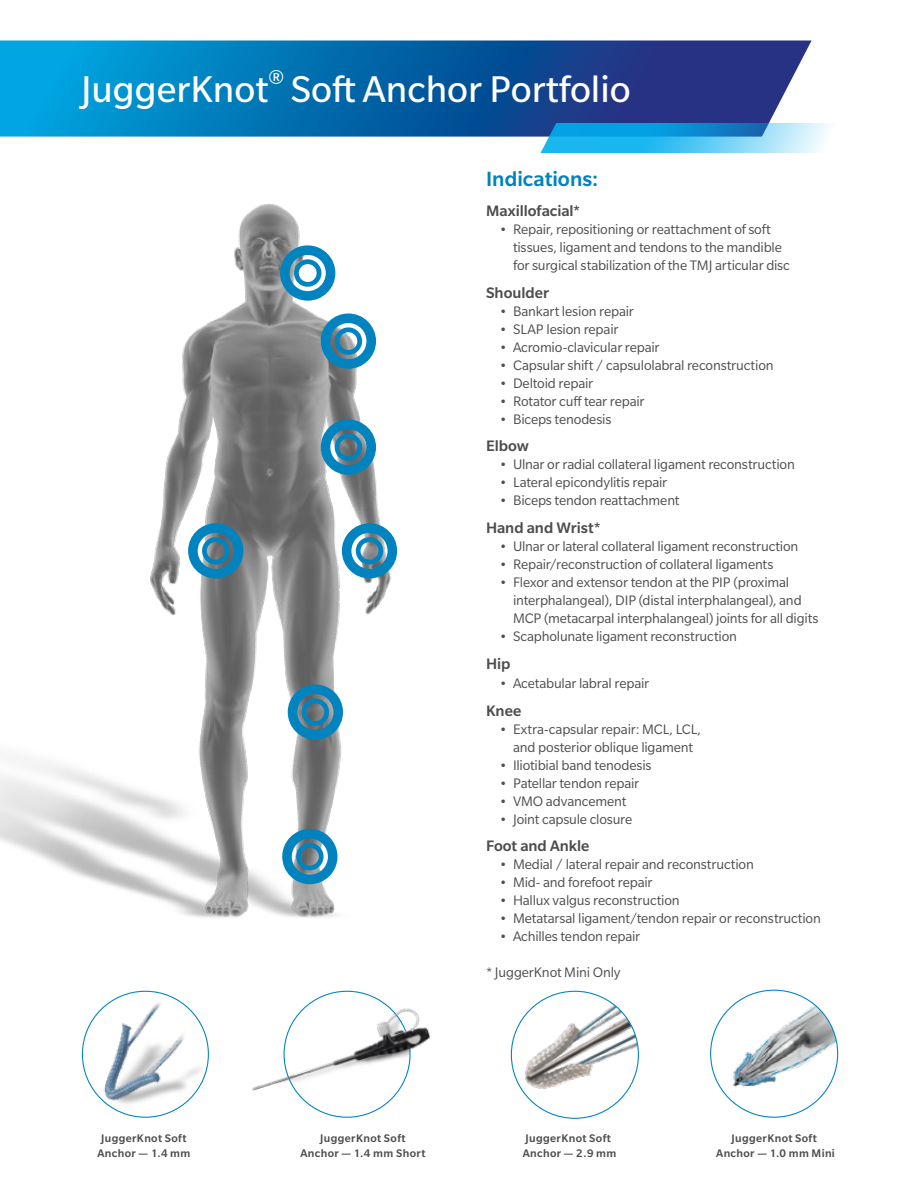
<style>
.page{position:relative;width:918px;height:1188px;background:#fff}
.page>*{position:absolute;margin:0;border:0;box-sizing:border-box;transform-origin:0 0}
.t1{font:40.5px "Slate Pro";color:#fff}
.t2{font:500 22.5px "Slate Pro";color:#0083bf}
.t3{font:500 16.5px "Slate Pro";color:#4d4d4f}
.t4{font:15px/18px "Slate Pro";letter-spacing:-.01em;color:#4d4d4f}
.t5{font:500 12px/15px "Slate Pro";letter-spacing:.03em;color:#4d4d4f;text-align:center}
</style>
<div class="page">
<img style="left:0;top:203px;width:398px;height:715px">
<div style="left:282px;top:829px;width:55px;height:55px;border:10px solid #0083bf;border-radius:50%"></div>
<div style="left:296px;top:843px;width:28px;height:27px;border:5px solid #0083bf;border-radius:50%"></div>
<div style="left:288px;top:685px;width:55px;height:55px;border:10px solid #0083bf;border-radius:50%"></div>
<div style="left:302px;top:698px;width:27px;height:28px;border:5px solid #0083bf;border-radius:50%"></div>
<div style="left:188px;top:523px;width:55px;height:55px;border:10px solid #0083bf;border-radius:50%"></div>
<div style="left:202px;top:537px;width:27px;height:28px;border:5px solid #0083bf;border-radius:50%"></div>
<div style="left:342px;top:523px;width:55px;height:55px;border:10px solid #0083bf;border-radius:50%"></div>
<div style="left:356px;top:537px;width:27px;height:28px;border:5px solid #0083bf;border-radius:50%"></div>
<div style="left:321px;top:420px;width:55px;height:55px;border:10px solid #0083bf;border-radius:50%"></div>
<div style="left:335px;top:434px;width:27px;height:27px;border:5px solid #0083bf;border-radius:50%"></div>
<div style="left:321px;top:313px;width:55px;height:56px;border:10px solid #0083bf;border-radius:50%"></div>
<div style="left:335px;top:327px;width:27px;height:28px;border:5px solid #0083bf;border-radius:50%"></div>
<img style="left:252px;top:993px;width:179px;height:122px">
<img style="left:511px;top:991px;width:127px;height:127px;border-radius:64px">
<svg style="left:0;top:40px;width:812px;height:97px;background:#1269ab"></svg>
<svg style="left:536px;top:123px;width:295px;height:30px;background:#4fb9e8"></svg>
<img style="left:81px;top:991px;width:127px;height:125px">
<div style="left:280px;top:245px;width:55px;height:56px;border:10px solid #0083bf;border-radius:50%"></div>
<div style="left:294px;top:259px;width:27px;height:28px;border:5px solid #0083bf;border-radius:50%"></div>
<img style="left:729px;top:990px;width:109px;height:109px">
<h1 class="t1" style="left:81px;top:68px;width:551px">JuggerKnot<sup>®</sup> Soft Anchor Portfolio</h1>
<h2 class="t2" style="left:486px;top:167px;width:114px">Indications:</h2>
<p class="t3" style="left:486px;top:202px;width:96px">Maxillofacial*</p>
<p class="t4" style="left:513px;top:220px;width:278px;text-indent:-14px">• Repair, repositioning or reattachment of soft tissues, ligament and tendons to the mandible for surgical stabilization of the TMJ articular disc</p>
<p class="t3" style="left:486px;top:284px;width:65px">Shoulder</p>
<p class="t4" style="left:500px;top:302px;width:136px">• Bankart lesion repair</p>
<p class="t4" style="left:500px;top:320px;width:120px">• SLAP lesion repair</p>
<p class="t4" style="left:500px;top:338px;width:162px">• Acromio-clavicular repair</p>
<p class="t4" style="left:500px;top:356px;width:276px">• Capsular shift / capsulolabral reconstruction</p>
<p class="t4" style="left:500px;top:374px;width:95px">• Deltoid repair</p>
<p class="t4" style="left:500px;top:392px;width:147px">• Rotator cuff tear repair</p>
<p class="t4" style="left:500px;top:410px;width:114px">• Biceps tenodesis</p>
<p class="t3" style="left:486px;top:437px;width:44px">Elbow</p>
<p class="t4" style="left:500px;top:456px;width:297px">• Ulnar or radial collateral ligament reconstruction</p>
<p class="t4" style="left:500px;top:474px;width:169px">• Lateral epicondylitis repair</p>
<p class="t4" style="left:500px;top:492px;width:182px">• Biceps tendon reattachment</p>
<p class="t3" style="left:486px;top:519px;width:116px">Hand and Wrist*</p>
<p class="t4" style="left:500px;top:537px;width:300px">• Ulnar or lateral collateral ligament reconstruction</p>
<p class="t4" style="left:500px;top:555px;width:275px">• Repair/reconstruction of collateral ligaments</p>
<p class="t4" style="left:513px;top:573px;width:307px;text-indent:-14px">• Flexor and extensor tendon at the PIP (proximal interphalangeal), DIP (distal interphalangeal), and<br>MCP (metacarpal interphalangeal) joints for all digits</p>
<p class="t4" style="left:500px;top:627px;width:239px">• Scapholunate ligament reconstruction</p>
<p class="t3" style="left:486px;top:655px;width:26px">Hip</p>
<p class="t4" style="left:500px;top:674px;width:151px">• Acetabular labral repair</p>
<p class="t3" style="left:486px;top:702px;width:37px">Knee</p>
<p class="t4" style="left:500px;top:720px;width:203px;text-align:center">• Extra-capsular repair: MCL, LCL, and posterior oblique ligament</p>
<p class="t4" style="left:500px;top:756px;width:154px">• Iliotibial band tenodesis</p>
<p class="t4" style="left:500px;top:774px;width:141px">• Patellar tendon repair</p>
<p class="t4" style="left:500px;top:792px;width:128px">• VMO advancement</p>
<p class="t4" style="left:500px;top:810px;width:134px">• Joint capsule closure</p>
<p class="t3" style="left:486px;top:837px;width:105px">Foot and Ankle</p>
<p class="t4" style="left:500px;top:856px;width:256px">• Medial / lateral repair and reconstruction</p>
<p class="t4" style="left:500px;top:874px;width:155px">• Mid- and forefoot repair</p>
<p class="t4" style="left:500px;top:892px;width:182px">• Hallux valgus reconstruction</p>
<p class="t4" style="left:500px;top:910px;width:323px">• Metatarsal ligament/tendon repair or reconstruction</p>
<p class="t4" style="left:500px;top:928px;width:142px">• Achilles tendon repair</p>
<p class="t4" style="left:486px;top:964px;width:136px">* JuggerKnot Mini Only</p>
<p class="t5" style="left:97px;top:1130px;width:94px">JuggerKnot Soft<br>Anchor — 1.4 mm</p>
<p class="t5" style="left:300px;top:1130px;width:127px">JuggerKnot Soft<br>Anchor — 1.4 mm Short</p>
<p class="t5" style="left:523px;top:1130px;width:95px;text-align:left">JuggerKnot Soft<br>Anchor — 2.9 mm</p>
<p class="t5" style="left:716px;top:1131px;width:120px">JuggerKnot Soft<br>Anchor — 1.0 mm Mini</p>
</div>
